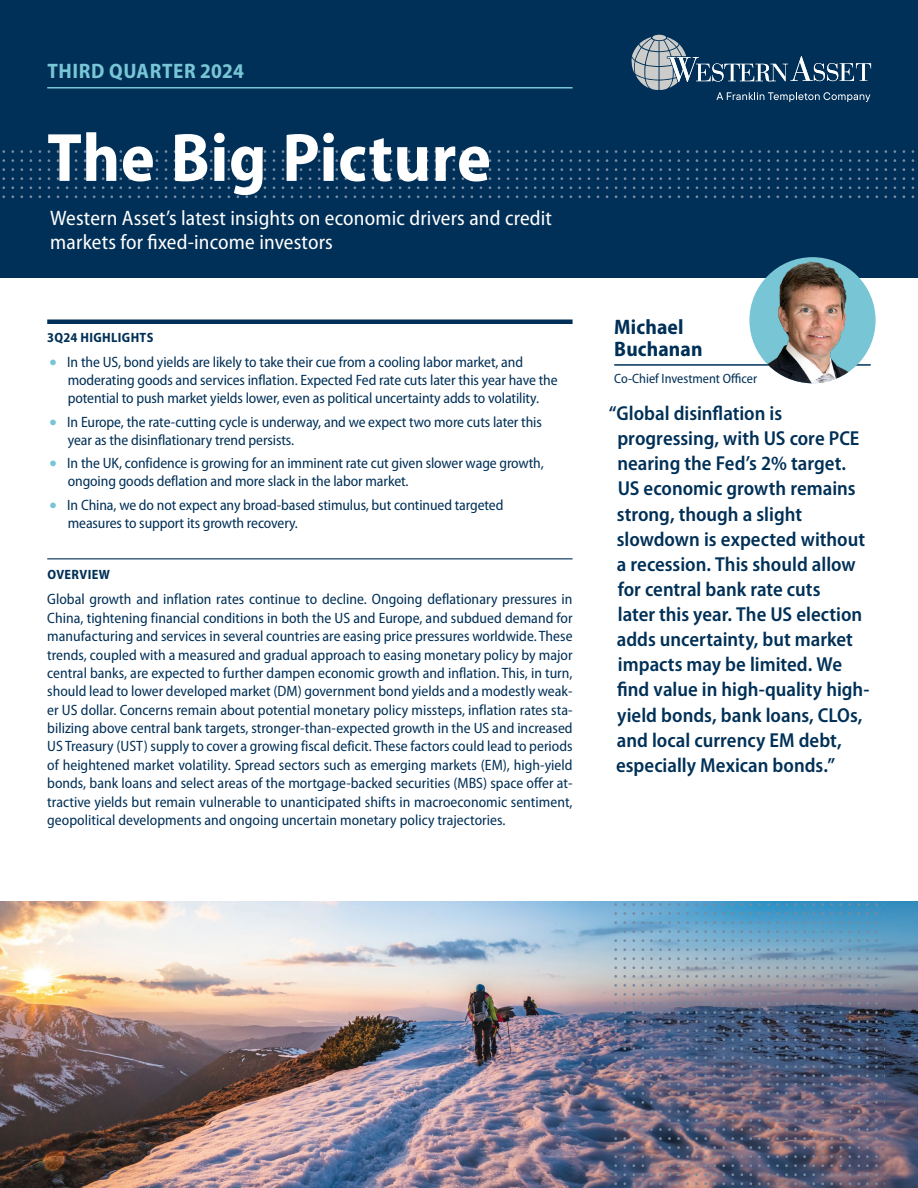
<style>
.page{position:relative;width:918px;height:1188px;background:#fff}
.page>*{position:absolute;margin:0;border:0;box-sizing:border-box;transform-origin:0 0}
.t1{font:700 semi-condensed 69px "Myriad Pro";letter-spacing:.01em;color:#fff}
.t2{font:semi-condensed 21px/24px "Myriad Pro";letter-spacing:.01em;color:#fff}
.t3{font:700 semi-condensed 21px "Myriad Pro";letter-spacing:.03em;color:#77c5d5}
.t4{font:700 semi-condensed 21px/22.5px "Myriad Pro";letter-spacing:.01em;color:#003057}
.t5{font:600 semi-condensed 20.25px/25.2px "Myriad Pro";color:#003057}
.t6{font:semi-condensed 15px/18.5px "Myriad Pro";letter-spacing:-.005em;color:#003057}
.t7{font:semi-condensed 13.5px "Myriad Pro";color:#003057}
.t8{font:700 semi-condensed 13.5px "Myriad Pro";letter-spacing:.03em;color:#003057}
</style>
<div class="page">
<img style="left:0;top:902px;width:918px;height:286px">
<img style="left:611px;top:902px;width:274px;height:286px">
<div style="left:0;top:0;width:918px;height:277px;background:#003057"></div>
<div style="left:652px;top:35px;width:14px;height:5px;background:#cccccb;border-radius:50%"></div>
<svg style="left:632px;top:37px;width:239px;height:65px"></svg>
<svg style="left:2px;top:150px;width:913px;height:48px"></svg>
<hr style="left:614px;top:364px;width:257px;height:2px;background:#003057">
<img style="left:749px;top:257px;width:127px;height:126px;border-radius:63px">
<hr style="left:47px;top:87px;width:526px;height:2px;background:#77c5d5">
<hr style="left:47px;top:558px;width:526px;height:1px;background:#003057">
<div style="left:47px;top:319px;width:526px;height:5px;background:#003057"></div>
<h2 class="t3" style="left:47px;top:59px;width:198px">THIRD QUARTER 2024</h2>
<h1 class="t1" style="left:47px;top:119px;width:445px">The Big Picture</h1>
<h2 class="t2" style="left:50px;top:207px;width:503px">Western Asset’s latest insights on economic drivers and credit markets for fixed-income investors</h2>
<p class="t8" style="left:47px;top:330px;width:108px">3Q24 HIGHLIGHTS</p>
<p class="t6" style="left:67px;top:353px;width:492px;line-height:18px">In the US, bond yields are likely to take their cue from a cooling labor market, and moderating goods and services inflation. Expected Fed rate cuts later this year have the potential to push market yields lower, even as political uncertainty adds to volatility.</p>
<p class="t6" style="left:67px;top:413px;width:476px;line-height:18px">In Europe, the rate-cutting cycle is underway, and we expect two more cuts later this year as the disinflationary trend persists.</p>
<p class="t6" style="left:67px;top:455px;width:478px;line-height:18px">In the UK, confidence is growing for an imminent rate cut given slower wage growth, ongoing goods deflation and more slack in the labor market.</p>
<p class="t6" style="left:67px;top:496px;width:438px;line-height:18px">In China, we do not expect any broad-based stimulus, but continued targeted measures to support its growth recovery.</p>
<p class="t8" style="left:47px;top:567px;width:64px">OVERVIEW</p>
<p class="t6" style="left:47px;top:591px;width:527px;text-align:justify">Global growth and inflation rates continue to decline. Ongoing deflationary pressures in China, tightening financial conditions in both the US and Europe, and subdued demand for manufacturing and services in several countries are easing price pressures worldwide. These trends, coupled with a measured and gradual approach to easing monetary policy by major central banks, are expected to further dampen economic growth and inflation. This, in turn, should lead to lower developed market (DM) government bond yields and a modestly weak&shy;er US dollar. Concerns remain about potential monetary policy missteps, inflation rates sta&shy;bilizing above central bank targets, stronger-than-expected growth in the US and increased US Treasury (UST) supply to cover a growing fiscal deficit. These factors could lead to periods of heightened market volatility. Spread sectors such as emerging markets (EM), high-yield bonds, bank loans and select areas of the mortgage-backed securities (MBS) space offer at&shy;tractive yields but remain vulnerable to unanticipated shifts in macroeconomic sentiment, geopolitical developments and ongoing uncertain monetary policy trajectories.</p>
<h2 class="t4" style="left:614px;top:316px;width:90px">Michael<br>Buchanan</h2>
<p class="t7" style="left:614px;top:371px;width:145px">Co-Chief Investment Officer</p>
<p class="t5" style="left:616px;top:401px;width:255px;text-indent:-7px">“Global disinflation is progressing, with US core PCE nearing the Fed’s 2% target.<br>US economic growth remains strong, though a slight slowdown is expected without a recession. This should allow for central bank rate cuts<br>later this year. The US election adds uncertainty, but market impacts may be limited. We find value in high-quality high&shy;yield bonds, bank loans, CLOs, and local currency EM debt, especially Mexican bonds.”</p>
</div>
